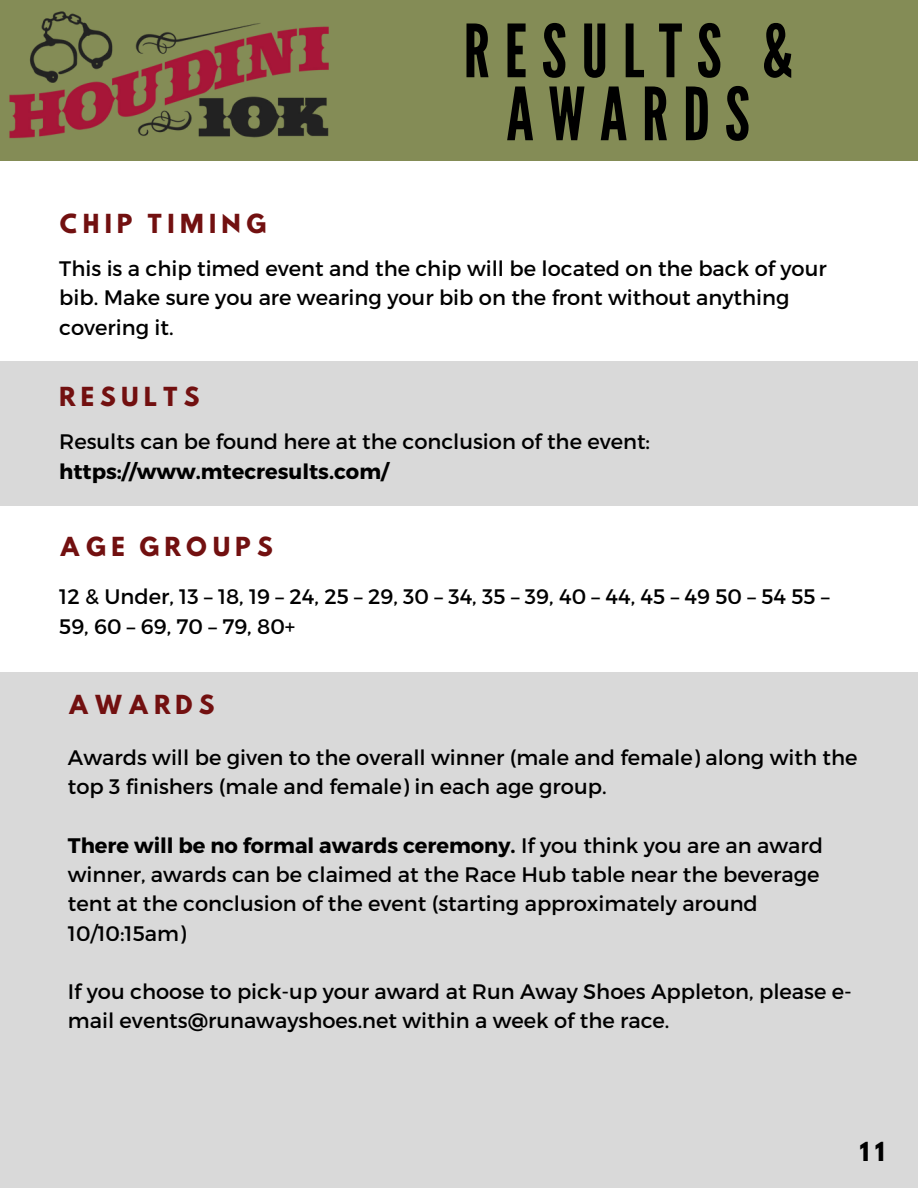
<style>
.page{position:relative;width:918px;height:1188px;background:#fff}
.page>*{position:absolute;margin:0;border:0;box-sizing:border-box;transform-origin:0 0}
.t1{font:73.05px/63px "League Gothic";letter-spacing:.2em;color:#000;text-align:center}
.t2{font:23.25px "Hussar Bd";letter-spacing:.2em;color:#721010}
.t3{font:23.25px "Hussar Bd";color:#000}
.t4{font:21px/29.2px "Montserrat";color:#000}
.s1{font-weight:700}
</style>
<div class="page">
<div style="left:0;top:361px;width:918px;height:145px;background:#d9d9d9"></div>
<div style="left:0;top:673px;width:918px;height:515px;background:#d9d9d9"></div>
<div style="left:0;top:0;width:918px;height:160px;background:#848c56"></div>
<img style="left:9px;top:11px;width:320px;height:128px">
<p class="t1" style="left:464px;top:21px;width:331px">RESULTS &amp;<br>AWARDS</p>
<p class="t2" style="left:59px;top:212px;width:209px">CHIP TIMING</p>
<h1 class="t4" style="left:59px;top:253px;width:769px">This is a chip timed event and the chip will be located on the back of your bib. Make sure you are wearing your bib on the front without anything covering it.</h1>
<h2 class="t2" style="left:59px;top:385px;width:142px">RESULTS</h2>
<p class="t4" style="left:59px;top:426px;width:592px">Results can be found here at the conclusion of the event: <span class="s1">https://www.mtecresults.com/</span></p>
<h2 class="t2" style="left:59px;top:535px;width:216px">AGE GROUPS</h2>
<h2 class="t4" style="left:59px;top:581px;width:772px">12 &amp; Under, 13 – 18, 19 – 24, 25 – 29, 30 – 34, 35 – 39, 40 – 44, 45 – 49 50 – 54 55 –<br>59, 60 – 69, 70 – 79, 80+</h2>
<p class="t2" style="left:68px;top:693px;width:149px">AWARDS</p>
<p class="t4" style="left:68px;top:742px;width:791px">Awards will be given to the overall winner (male and female) along with the top 3 finishers (male and female) in each age group.</p>
<h2 class="t4" style="left:68px;top:830px;width:757px"><span class="s1">There will be no formal awards ceremony.</span> If you think you are an award winner, awards can be claimed at the Race Hub table near the beverage tent at the conclusion of the event (starting approximately around 10/10:15am)</h2>
<p class="t4" style="left:68px;top:976px;width:786px">If you choose to pick-up your award at Run Away Shoes Appleton, please e&shy;mail events@runawayshoes.net within a week of the race.</p>
<p class="t3" style="left:859px;top:1140px;width:27px">11</p>
</div>
